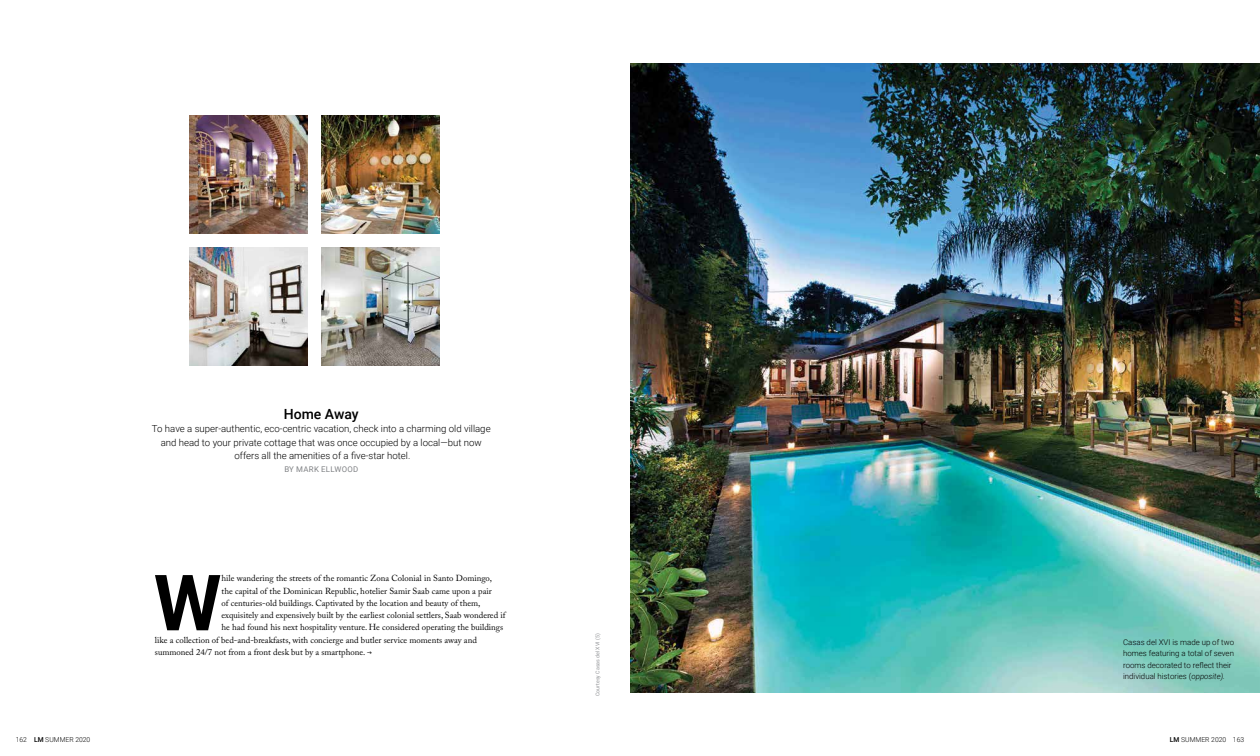
<style>
.page{position:relative;width:1260px;height:756px;background:#fff}
.page>*{position:absolute;margin:0;border:0;box-sizing:border-box;transform-origin:0 0}
.t1{font:700 77.7px "Roboto";color:#000}
.t2{font:500 14px "Roboto";color:#000}
.t3{font:300 9.62px/13.1px "Roboto";color:#000;text-align:center}
.t4{font:8.75px "Adobe Caslon Pro";color:#000}
.t5{font:300 7.88px/11.4px "Roboto";color:#000}
.t6{font:7.88px "Roboto";letter-spacing:.035em;color:#808285}
.t7{font:300 6.83px "Roboto";color:#000}
.t8{font:5.25px "Roboto";color:#939598}
.s1{font-style:italic}
.s2{font-weight:500}
</style>
<div class="page">
<img style="left:189px;top:116px;width:118px;height:118px">
<img style="left:321px;top:116px;width:119px;height:118px">
<img style="left:189px;top:247px;width:118px;height:119px">
<img style="left:321px;top:247px;width:119px;height:119px">
<img style="left:630px;top:63px;width:630px;height:630px">
<h2 class="t2" style="left:284px;top:404px;width:76px">Home Away</h2>
<p class="t3" style="left:152px;top:422px;width:340px">To have a super-authentic, eco-centric vacation, check into a charming old village and head to your private cottage that was once occupied by a local—but now offers all the amenities of a five-star hotel.</p>
<p class="t6" style="left:284px;top:463px;width:75px">BY MARK ELLWOOD</p>
<h1 class="t1" style="left:154px;top:548px;width:69px">W</h1>
<p class="t4" style="left:222px;top:573px;width:272px">hile wandering the streets of the romantic Zona Colonial in Santo Domingo,</p>
<p class="t4" style="left:222px;top:585px;width:272px">the capital of the Dominican Republic, hotelier Samir Saab came upon a pair</p>
<p class="t4" style="left:222px;top:598px;width:260px">of centuries-old buildings. Captivated by the location and beauty of them,</p>
<p class="t4" style="left:222px;top:610px;width:285px">exquisitely and expensively built by the earliest colonial settlers, Saab wondered if</p>
<p class="t4" style="left:222px;top:622px;width:283px">he had found his next hospitality venture. He considered operating the buildings</p>
<p class="t4" style="left:155px;top:634px;width:323px">like a collection of bed-and-breakfasts, with concierge and butler service moments away and</p>
<p class="t4" style="left:155px;top:647px;width:212px">summoned 24/7 not from a front desk but by a smartphone.</p>
<p class="t8" style="left:594px;top:696px;width:64px;rotate:-90deg">Courtesy Casas del XVI (5)</p>
<p class="t5" style="left:1123px;top:636px;width:112px">Casas del XVI is made up of two homes featuring a total of seven rooms decorated to reflect their individual histories (<span class="s1">opposite).</span></p>
<p class="t7" style="left:16px;top:735px;width:76px">162 <span class="s2">LM</span> SUMMER 2020</p>
<p class="t7" style="left:1170px;top:735px;width:76px"><span class="s2">LM</span> SUMMER 2020 163</p>
</div>
